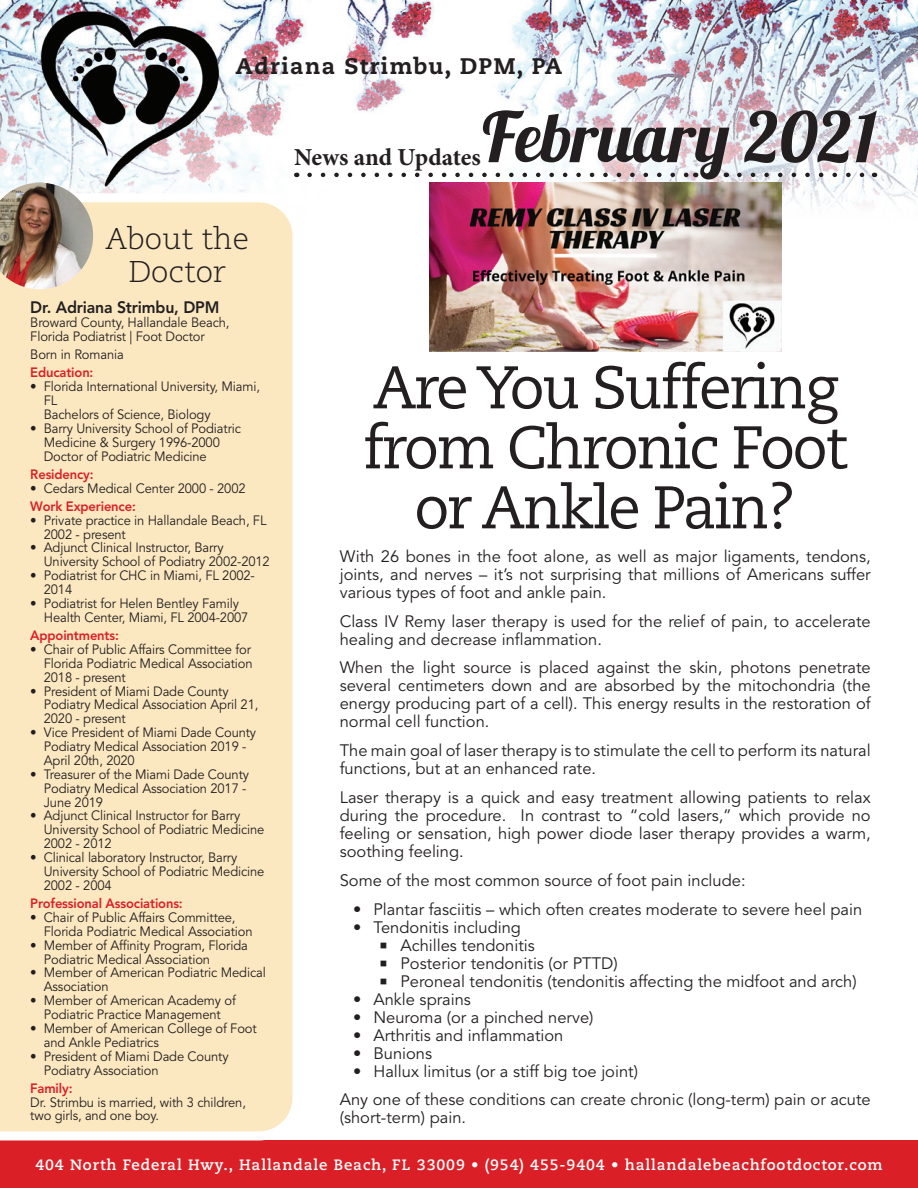
<style>
.page{position:relative;width:918px;height:1188px;background:#fff}
.page>*{position:absolute;margin:0;border:0;box-sizing:border-box;transform-origin:0 0}
.t1{font:69.15px "Lobster 1.3";color:#231f20}
.t2{font:60px/60px "Caecilia LT Std";letter-spacing:-.04em;color:#231f20;text-align:center}
.t3{font:300 30px/33px "Caecilia LT Std";color:#231f20;text-align:center}
.t4{font:700 24.45px "Minion Pro";letter-spacing:-.005em;color:#231f20}
.t5{font:800 22.5px "Caecilia LT Std";letter-spacing:.06em;color:#231f20}
.t6{font:16.5px/18px "Avenir LT Std";color:#231f20}
.t7{font:800 16.5px "Avenir LT Std";letter-spacing:-.01em;color:#231f20;scale:.96 1}
.t8{font:700 15px "Caecilia LT Std";letter-spacing:.06em;color:#fff}
.t9{font:13.5px/14px "Avenir LT Std";letter-spacing:-.01em;color:#231f20;scale:.96 1}
.t10{font:800 13.5px "Avenir LT Std";letter-spacing:-.01em;color:#db1f26;scale:.96 1}
</style>
<div class="page">
<img style="left:0;top:0;width:918px;height:223px">
<div style="left:287px;top:101px;width:598px;height:88px;background:#fff;opacity:.75"></div>
<svg style="left:739px;top:173px;width:128px;height:4px"></svg>
<svg style="left:310px;top:173px;width:379px;height:4px"></svg>
<img style="left:14px;top:1px;width:231px;height:192px">
<div style="left:0;top:1140px;width:918px;height:48px;background:#db1f26"></div>
<div style="left:0;top:193px;width:301px;height:939px;background:#fce8c0"></div>
<img style="left:0;top:183px;width:93px;height:106px">
<img style="left:429px;top:183px;width:352px;height:169px">
<h3 class="t5" style="left:236px;top:52px;width:328px">Adriana Strimbu, DPM, PA</h3>
<h3 class="t3" style="left:105px;top:223px;width:145px">About the<br>Doctor</h3>
<p class="t7" style="left:30px;top:298px;width:198px">Dr. Adriana Strimbu, DPM</p>
<p class="t9" style="left:30px;top:316px;width:209px">Broward County, Hallandale Beach,<br>Florida Podiatrist | Foot Doctor</p>
<p class="t9" style="left:30px;top:348px;width:99px">Born in Romania</p>
<p class="t10" style="left:30px;top:365px;width:67px">Education:</p>
<p class="t9" style="left:44px;top:380px;width:227px;text-indent:-14px">• Florida International University, Miami,<br>FL<br>Bachelors of Science, Biology</p>
<p class="t9" style="left:44px;top:422px;width:207px;text-indent:-14px">• Barry University School of Podiatric<br>Medicine &amp; Surgery 1996-2000<br>Doctor of Podiatric Medicine</p>
<p class="t10" style="left:30px;top:466px;width:68px">Residency:</p>
<p class="t9" style="left:30px;top:481px;width:226px">• Cedars Medical Center 2000 - 2002</p>
<p class="t10" style="left:30px;top:498px;width:111px">Work Experience:</p>
<p class="t9" style="left:44px;top:513px;width:233px;text-indent:-14px">• Private practice in Hallandale Beach, FL<br>2002 - present</p>
<p class="t9" style="left:44px;top:541px;width:237px;text-indent:-14px">• Adjunct Clinical Instructor, Barry<br>University School of Podiatry 2002-2012</p>
<p class="t9" style="left:44px;top:569px;width:221px;text-indent:-14px">• Podiatrist for CHC in Miami, FL 2002-<br>2014</p>
<p class="t9" style="left:44px;top:597px;width:215px;text-indent:-14px">• Podiatrist for Helen Bentley Family<br>Health Center, Miami, FL 2004-2007</p>
<p class="t10" style="left:30px;top:627px;width:94px">Appointments:</p>
<p class="t9" style="left:44px;top:643px;width:219px;text-indent:-14px">• Chair of Public Affairs Committee for<br>Florida Podiatric Medical Association<br>2018 - present</p>
<p class="t9" style="left:44px;top:684px;width:225px;text-indent:-14px">• President of Miami Dade County<br>Podiatry Medical Association April 21,<br>2020 - present</p>
<p class="t9" style="left:44px;top:726px;width:223px;text-indent:-14px">• Vice President of Miami Dade County<br>Podiatry Medical Association 2019 -<br>April 20th, 2020</p>
<p class="t9" style="left:44px;top:768px;width:215px;text-indent:-14px">• Treasurer of the Miami Dade County<br>Podiatry Medical Association 2017 -<br>June 2019</p>
<p class="t9" style="left:44px;top:809px;width:231px;text-indent:-14px">• Adjunct Clinical Instructor for Barry<br>University School of Podiatric Medicine<br>2002 - 2012</p>
<p class="t9" style="left:44px;top:851px;width:231px;text-indent:-14px">• Clinical laboratory Instructor, Barry<br>University School of Podiatric Medicine<br>2002 - 2004</p>
<p class="t10" style="left:30px;top:895px;width:160px">Professional Associations:</p>
<p class="t9" style="left:44px;top:911px;width:219px;text-indent:-14px">• Chair of Public Affairs Committee,<br>Florida Podiatric Medical Association</p>
<p class="t9" style="left:44px;top:938px;width:214px;text-indent:-14px">• Member of Affinity Program, Florida<br>Podiatric Medical Association</p>
<p class="t9" style="left:44px;top:966px;width:233px;text-indent:-14px">• Member of American Podiatric Medical<br>Association</p>
<p class="t9" style="left:30px;top:994px;width:216px;text-align:center">• Member of American Academy of<br>Podiatric Practice Management</p>
<p class="t9" style="left:44px;top:1022px;width:223px;text-indent:-14px">• Member of American College of Foot and Ankle Pediatrics</p>
<p class="t9" style="left:44px;top:1049px;width:194px;text-indent:-14px">• President of Miami Dade County<br>Podiatry Association</p>
<p class="t10" style="left:30px;top:1080px;width:45px">Family:</p>
<p class="t9" style="left:30px;top:1095px;width:226px">Dr. Strimbu is married, with 3 children, two girls, and one boy.</p>
<h1 class="t1" style="left:482px;top:93px;width:395px">February 2021</h1>
<h3 class="t4" style="left:294px;top:140px;width:188px">News and Updates</h3>
<h2 class="t2" style="left:363px;top:359px;width:487px">Are You Suffering from Chronic Foot or Ankle Pain?</h2>
<p class="t6" style="left:340px;top:548px;width:533px;text-align:justify">With 26 bones in the foot alone, as well as major ligaments, tendons, joints, and nerves – it’s not surprising that millions of Americans suffer various types of foot and ankle pain.</p>
<p class="t6" style="left:340px;top:612px;width:532px">Class IV Remy laser therapy is used for the relief of pain, to accelerate healing and decrease inflammation.</p>
<p class="t6" style="left:340px;top:659px;width:533px;text-align:justify">When the light source is placed against the skin, photons penetrate several centimeters down and are absorbed by the mitochondria (the energy producing part of a cell). This energy results in the restoration of normal cell function.</p>
<p class="t6" style="left:340px;top:742px;width:532px">The main goal of laser therapy is to stimulate the cell to perform its natural functions, but at an enhanced rate.</p>
<p class="t6" style="left:340px;top:789px;width:533px;text-align:justify">Laser therapy is a quick and easy treatment allowing patients to relax during the procedure. In contrast to “cold lasers,” which provide no feeling or sensation, high power diode laser therapy provides a warm, soothing feeling.</p>
<p class="t6" style="left:340px;top:872px;width:407px">Some of the most common source of foot pain include:</p>
<p class="t6" style="left:353px;top:900px;width:511px">• Plantar fasciitis – which often creates moderate to severe heel pain</p>
<p class="t6" style="left:400px;top:918px;width:458px;text-indent:-47px">• Tendonitis including<br>Achilles tendonitis<br>Posterior tendonitis (or PTTD)<br>Peroneal tendonitis (tendonitis affecting the midfoot and arch)</p>
<p class="t6" style="left:353px;top:990px;width:119px">• Ankle sprains</p>
<p class="t6" style="left:353px;top:1008px;width:242px">• Neuroma (or a pinched nerve)</p>
<p class="t6" style="left:353px;top:1026px;width:212px">• Arthritis and inflammation</p>
<p class="t6" style="left:353px;top:1044px;width:80px">• Bunions</p>
<p class="t6" style="left:340px;top:1057px;width:533px;line-height:28.8px;text-indent:13px">• Hallux limitus (or a stiff big toe joint)<br>Any one of these conditions can create chronic (long-term) pain or acute</p>
<p class="t6" style="left:340px;top:1109px;width:128px">(short-term) pain.</p>
<p class="t8" style="left:35px;top:1156px;width:849px">404 North Federal Hwy., Hallandale Beach, FL 33009 • (954) 455-9404 • hallandalebeachfootdoctor.com</p>
</div>
